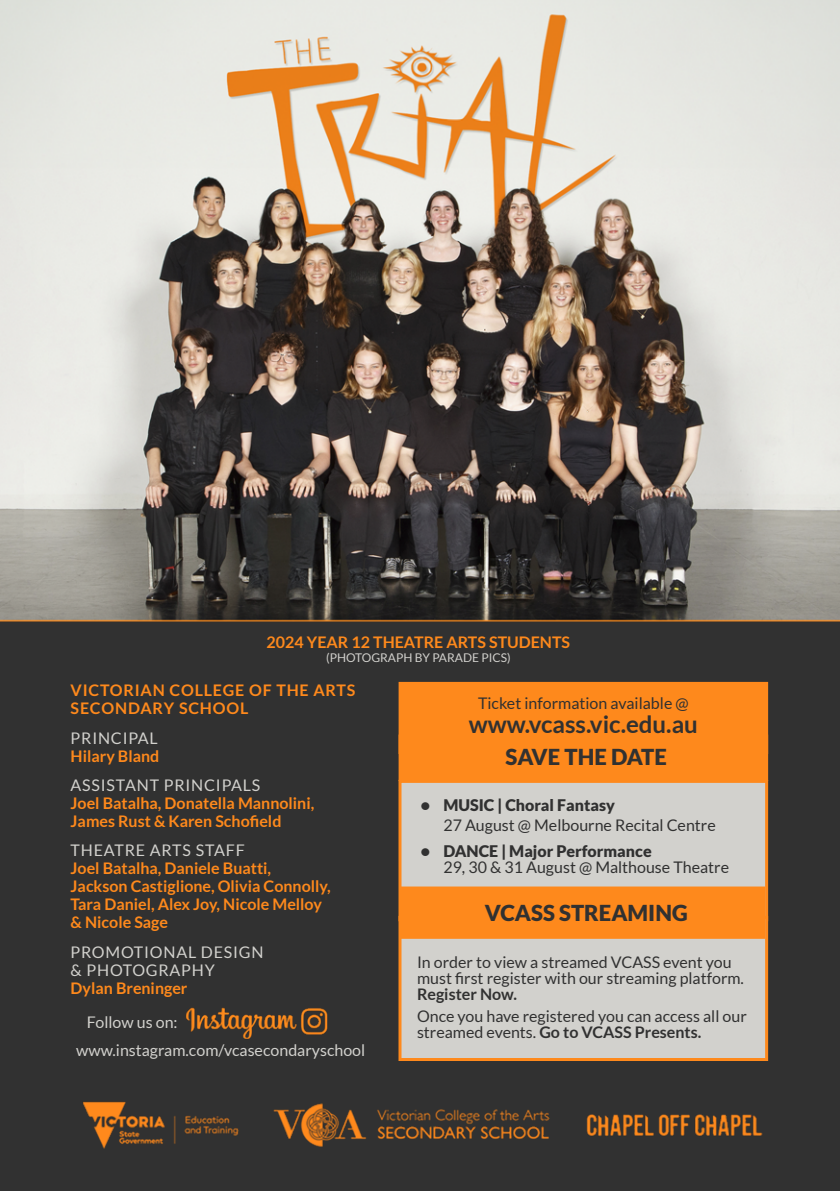
<style>
.page{position:relative;width:840px;height:1191px;background:#fff}
.page>*{position:absolute;margin:0;border:0;box-sizing:border-box;transform-origin:0 0}
.t1{font:700 24px "Lato";color:#313131}
.t2{font:900 22px "Lato";color:#313131}
.Paragraph_-_No_para_space{font:16px/16px "Lato";color:#313131}
.t3{font:700 16px/18px "Lato";color:#fe891c}
.t4{font:16px "Lato";letter-spacing:.05em;color:#d2d1cd}
.t5{font:16px "Lato";color:#d2d1cd}
.t6{font:900 16px "Lato";color:#313131}
.t7{font:700 16px/18px "Lato";letter-spacing:.05em;color:#fe891c}
.t8{font:12px "Lato";color:#d2d1cd}
.s1{font-weight:700}
</style>
<div class="page">
<img style="left:0;top:0;width:839px;height:1187px">
<div style="left:398px;top:780px;width:369px;height:141px;background:#d2d1cd;border:3px solid #fe891c"></div>
<div style="left:398px;top:916px;width:369px;height:145px;background:#d2d1cd;border:3px solid #fe891c"></div>
<div style="left:398px;top:682px;width:369px;height:72px;background:#fe891c"></div>
<div style="left:400px;top:886px;width:364px;height:52px;background:#fe891c;border:2px solid #fe891c"></div>
<div style="left:398px;top:734px;width:369px;height:47px;background:#fe891c"></div>
<p class="t3" style="left:266px;top:633px;width:305px">2024 YEAR 12 THEATRE ARTS STUDENTS</p>
<p class="t8" style="left:326px;top:651px;width:186px">(PHOTOGRAPH BY PARADE PICS)</p>
<p class="t7" style="left:71px;top:681px;width:286px">VICTORIAN COLLEGE OF THE ARTS<br>SECONDARY SCHOOL</p>
<p class="t4" style="left:71px;top:729px;width:89px">PRINCIPAL</p>
<p class="t3" style="left:71px;top:746px;width:90px">Hilary Bland</p>
<p class="t4" style="left:71px;top:776px;width:191px">ASSISTANT PRINCIPALS</p>
<p class="t3" style="left:71px;top:794px;width:245px">Joel Batalha, Donatella Mannolini,</p>
<p class="t3" style="left:71px;top:812px;width:212px">James Rust &amp; Karen Schofield</p>
<p class="t4" style="left:71px;top:841px;width:176px">THEATRE ARTS STAFF</p>
<p class="t3" style="left:71px;top:859px;width:202px">Joel Batalha, Daniele Buatti,</p>
<p class="t3" style="left:71px;top:877px;width:261px">Jackson Castiglione, Olivia Connolly,<br>Tara Daniel, Alex Joy, Nicole Melloy</p>
<p class="t3" style="left:71px;top:913px;width:99px">&amp; Nicole Sage</p>
<p class="t4" style="left:71px;top:943px;width:194px">PROMOTIONAL DESIGN</p>
<p class="t4" style="left:71px;top:961px;width:146px">&amp; PHOTOGRAPHY</p>
<p class="t3" style="left:71px;top:978px;width:118px">Dylan Breninger</p>
<p class="t5" style="left:87px;top:1013px;width:92px">Follow us on:</p>
<p class="t5" style="left:76px;top:1041px;width:290px">www.instagram.com/vcasecondaryschool</p>
<p class="Paragraph_-_No_para_space" style="left:478px;top:695px;width:212px">Ticket information available @</p>
<p class="t1" style="left:468px;top:710px;width:230px">www.vcass.vic.edu.au</p>
<p class="t2" style="left:505px;top:744px;width:163px">SAVE THE DATE</p>
<p class="t6" style="left:420px;top:796px;width:196px">• MUSIC | Choral Fantasy</p>
<p class="Paragraph_-_No_para_space" style="left:443px;top:817px;width:274px">27 August @ Melbourne Recital Centre</p>
<p class="t6" style="left:420px;top:841px;width:232px">• DANCE | Major Performance</p>
<p class="Paragraph_-_No_para_space" style="left:443px;top:859px;width:287px">29, 30 &amp; 31 August @ Malthouse Theatre</p>
<p class="t2" style="left:484px;top:899px;width:204px">VCASS STREAMING</p>
<p class="Paragraph_-_No_para_space" style="left:417px;top:953px;width:328px">In order to view a streamed VCASS event you must first register with our streaming platform.<br><span class="s1">Register Now.</span></p>
<p class="Paragraph_-_No_para_space" style="left:417px;top:1007px;width:331px">Once you have registered you can access all our streamed events. <span class="s1">Go to VCASS Presents.</span></p>
</div>
